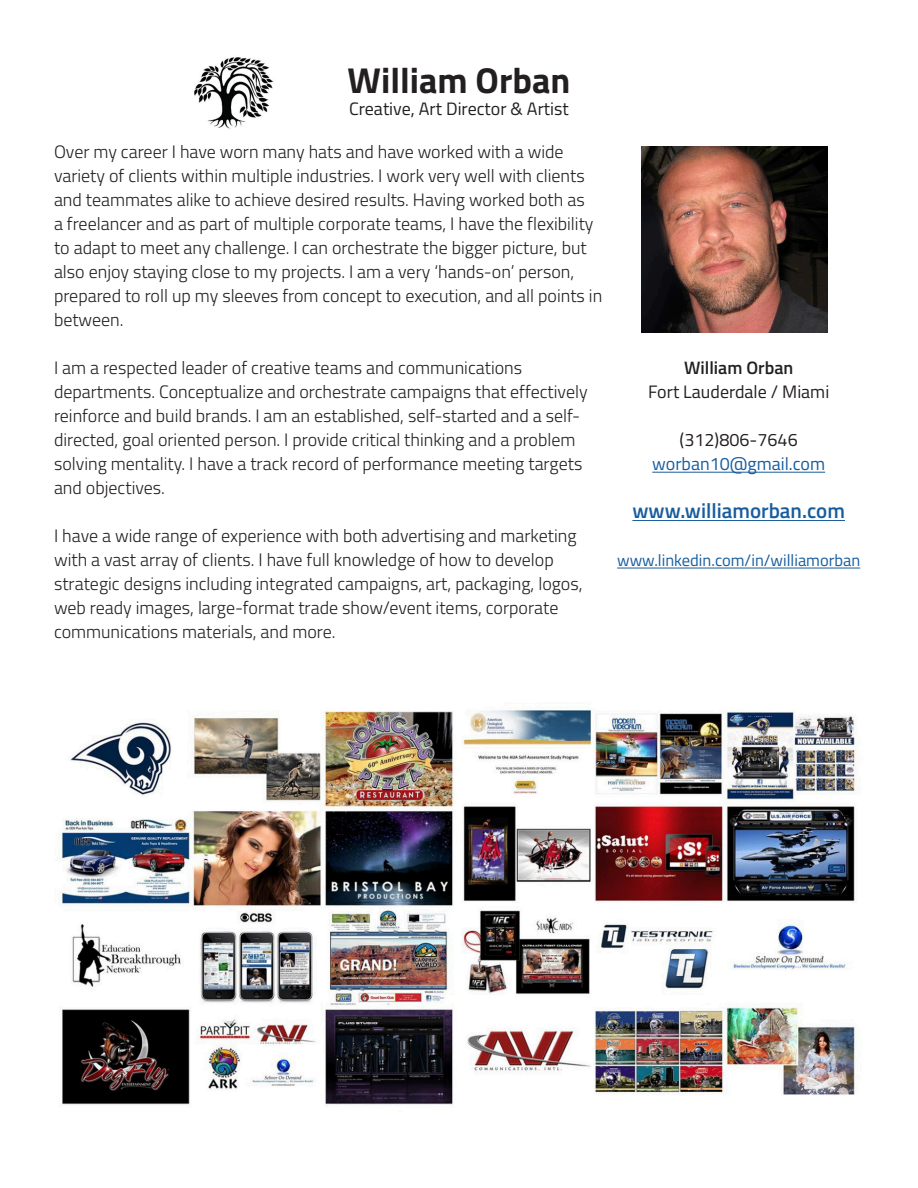
<style>
.page{position:relative;width:918px;height:1188px;background:#fff}
.page>*{position:absolute;margin:0;border:0;box-sizing:border-box;transform-origin:0 0}
.t1{font:700 36px "Titillium";color:#231f20}
.t2{font:600 21px "Titillium";color:#175d9e}
.t3{font:300 18px/24px "Titillium";color:#231f20}
.t4{font:18px "Titillium";color:#231f20}
.t5{font:18px "Titillium";color:#175d9e}
.t6{font:600 18px "Titillium";color:#231f20}
.t7{font:16.5px "Titillium";color:#175d9e}
</style>
<div class="page">
<img style="left:642px;top:146px;width:186px;height:186px">
<hr style="left:652px;top:472px;width:173px;height:1px;background:#175d9e">
<hr style="left:632px;top:520px;width:213px;height:1px;background:#175d9e">
<hr style="left:617px;top:568px;width:243px;height:1px;background:#175d9e">
<img style="left:59px;top:709px;width:798px;height:396px">
<img style="left:194px;top:57px;width:79px;height:72px">
<p class="t1" style="left:348px;top:53px;width:224px">William Orban</p>
<p class="t4" style="left:349px;top:95px;width:221px">Creative, Art Director &amp; Artist</p>
<p class="t3" style="left:54px;top:139px;width:550px">Over my career I have worn many hats and have worked with a wide variety of clients within multiple industries. I work very well with clients and teammates alike to achieve desired results. Having worked both as<br>a freelancer and as part of multiple corporate teams, I have the flexibility to adapt to meet any challenge. I can orchestrate the bigger picture, but also enjoy staying close to my projects. I am a very ‘hands-on’ person, prepared to roll up my sleeves from concept to execution, and all points in between.</p>
<p class="t3" style="left:54px;top:355px;width:535px">I am a respected leader of creative teams and communications departments. Conceptualize and orchestrate campaigns that effectively reinforce and build brands. I am an established, self-started and a self&shy;directed, goal oriented person. I provide critical thinking and a problem solving mentality. I have a track record of performance meeting targets and objectives.</p>
<p class="t3" style="left:54px;top:523px;width:530px">I have a wide range of experience with both advertising and marketing with a vast array of clients. I have full knowledge of how to develop strategic designs including integrated campaigns, art, packaging, logos, web ready images, large-format trade show/event items, corporate communications materials, and more.</p>
<p class="t6" style="left:684px;top:354px;width:111px">William Orban</p>
<p class="t4" style="left:648px;top:379px;width:183px">Fort Lauderdale / Miami</p>
<p class="t4" style="left:680px;top:427px;width:120px">(312)806-7646</p>
<p class="t5" style="left:652px;top:451px;width:174px">worban10@gmail.com</p>
<p class="t2" style="left:632px;top:495px;width:214px">www.williamorban.com</p>
<p class="t7" style="left:617px;top:548px;width:245px">www.linkedin.com/in/williamorban</p>
</div>
